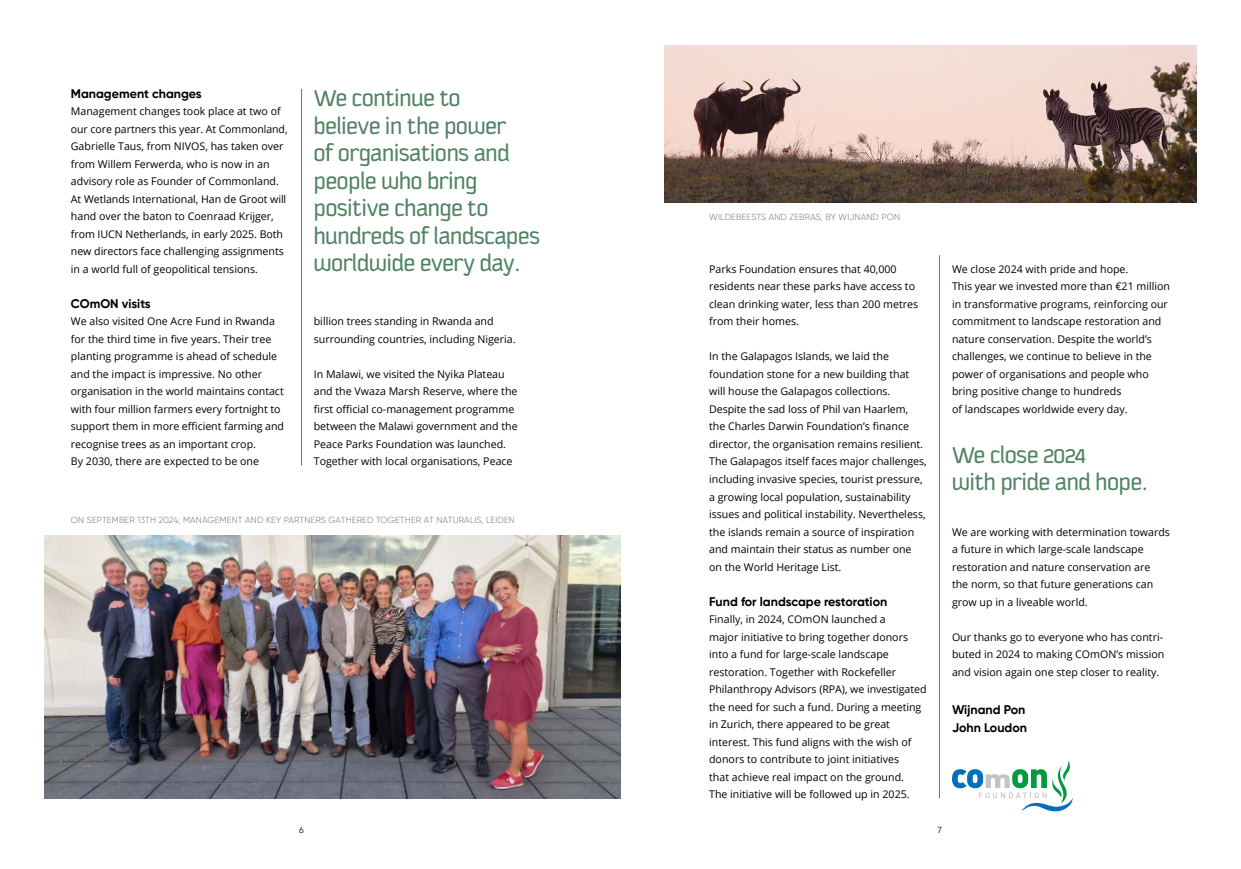
<style>
.page{position:relative;width:1241px;height:869px;background:#fff}
.page>*{position:absolute;margin:0;border:0;box-sizing:border-box;transform-origin:0 0}
.t1{font:25px/27.5px "Kautiva Pro";color:#508363}
.t2{font:700 12.5px/17.5px "Gilroy";color:#000}
.t3{font:10.62px/17.5px "Open Sans";color:#000}
.t4{font:300 8.75px "Gilroy";letter-spacing:.02em;color:#706f6f}
.t5{font:8.75px "Gilroy";color:#000}
</style>
<div class="page">
<svg style="left:952px;top:760px;width:120px;height:51px"></svg>
<hr style="left:939px;top:255px;width:1px;height:542px;background:#706f6f">
<hr style="left:301px;top:89px;width:1px;height:376px;background:#706f6f">
<img style="left:44px;top:535px;width:576px;height:262px">
<img style="left:664px;top:45px;width:532px;height:157px">
<p class="t2" style="left:71px;top:84px;width:132px">Management changes</p>
<p class="t3" style="left:71px;top:102px;width:218px">Management changes took place at two of our core partners this year. At Commonland, Gabrielle Taus, from NIVOS, has taken over from Willem Ferwerda, who is now in an advisory role as Founder of Commonland.<br>At Wetlands International, Han de Groot will hand over the baton to Coenraad Krijger, from IUCN Netherlands, in early 2025. Both new directors face challenging assignments in a world full of geopolitical tensions.</p>
<p class="t2" style="left:71px;top:294px;width:81px">COmON visits</p>
<p class="t3" style="left:71px;top:312px;width:215px">We also visited One Acre Fund in Rwanda for the third time in five years. Their tree planting programme is ahead of schedule and the impact is impressive. No other organisation in the world maintains contact with four million farmers every fortnight to support them in more efficient farming and recognise trees as an important crop.<br>By 2030, there are expected to be one</p>
<p class="t3" style="left:314px;top:312px;width:203px">billion trees standing in Rwanda and surrounding countries, including Nigeria.</p>
<h1 class="t1" style="left:314px;top:85px;width:227px">We continue to<br>believe in the power<br>of organisations and people who bring positive change to hundreds of landscapes worldwide every day.</h1>
<p class="t3" style="left:314px;top:365px;width:205px">In Malawi, we visited the Nyika Plateau and the Vwaza Marsh Reserve, where the first official co-management programme between the Malawi government and the Peace Parks Foundation was launched.<br>Together with local organisations, Peace</p>
<p class="t4" style="left:71px;top:514px;width:445px">ON SEPTEMBER 13TH 2024, MANAGEMENT AND KEY PARTNERS GATHERED TOGETHER AT NATURALIS, LEIDEN</p>
<p class="t4" style="left:709px;top:212px;width:192px">WILDEBEESTS AND ZEBRAS, BY WIJNAND PON</p>
<p class="t3" style="left:709px;top:260px;width:210px">Parks Foundation ensures that 40,000 residents near these parks have access to clean drinking water, less than 200 metres from their homes.</p>
<p class="t3" style="left:709px;top:347px;width:219px">In the Galapagos Islands, we laid the foundation stone for a new building that will house the Galapagos collections.<br>Despite the sad loss of Phil van Haarlem, the Charles Darwin Foundation’s finance director, the organisation remains resilient.<br>The Galapagos itself faces major challenges, including invasive species, tourist pressure, a growing local population, sustainability issues and political instability. Nevertheless, the islands remain a source of inspiration and maintain their status as number one on the World Heritage List.</p>
<p class="t2" style="left:709px;top:592px;width:180px">Fund for landscape restoration</p>
<p class="t3" style="left:709px;top:610px;width:219px">Finally, in 2024, COmON launched a<br>major initiative to bring together donors into a fund for large-scale landscape restoration. Together with Rockefeller Philanthropy Advisors (RPA), we investigated the need for such a fund. During a meeting in Zurich, there appeared to be great interest. This fund aligns with the wish of donors to contribute to joint initiatives<br>that achieve real impact on the ground.<br>The initiative will be followed up in 2025.</p>
<p class="t5" style="left:299px;top:824px;width:6px">6</p>
<p class="t5" style="left:937px;top:824px;width:6px">7</p>
<p class="t3" style="left:951px;top:260px;width:219px">We close 2024 with pride and hope.<br>This year we invested more than €21 million in transformative programs, reinforcing our commitment to landscape restoration and nature conservation. Despite the world’s challenges, we continue to believe in the power of organisations and people who bring positive change to hundreds<br>of landscapes worldwide every day.</p>
<h1 class="t1" style="left:951px;top:441px;width:197px">We close 2024<br>with pride and hope.</h1>
<p class="t3" style="left:951px;top:522px;width:219px">We are working with determination towards a future in which large-scale landscape restoration and nature conservation are<br>the norm, so that future generations can grow up in a liveable world.</p>
<p class="t3" style="left:951px;top:627px;width:214px">Our thanks go to everyone who has contri&shy;buted in 2024 to making COmON’s mission and vision again one step closer to reality.</p>
<p class="t2" style="left:951px;top:701px;width:77px">Wijnand Pon<br>John Loudon</p>
</div>
